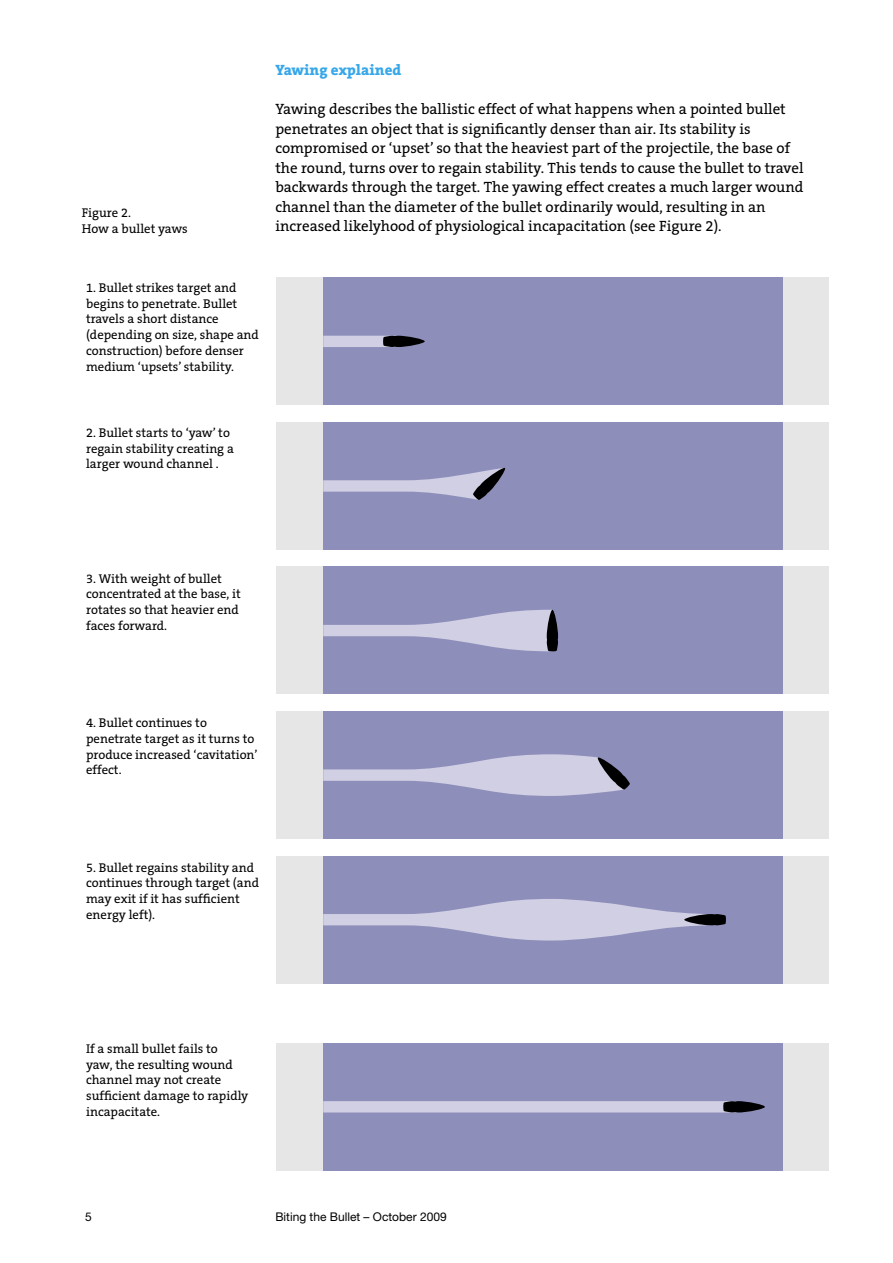
<style>
.page{position:relative;width:893px;height:1263px;background:#fff}
.page>*{position:absolute;margin:0;border:0;box-sizing:border-box;transform-origin:0 0}
._01_text{font:15px/19.5px "The Serif B5 Plain";color:#000}
._03_sub-heading_bold{font:800 15px "The Serif B8";color:#36a7e9}
._04_Caption_and_small_text{font:12.75px/15.8px "The Serif B5 Plain";color:#000}
.t1{font:12px "Helvetica Neue";color:#000}
</style>
<div class="page">
<div style="left:276px;top:277px;width:553px;height:128px;background:#e6e6e6"></div>
<div style="left:323px;top:277px;width:459px;height:128px;background:#8e8ebb"></div>
<div style="left:323px;top:336px;width:75px;height:11px;background:#d0cfe3"></div>
<svg style="left:383px;top:336px;width:42px;height:11px"></svg>
<div style="left:276px;top:1043px;width:553px;height:127px;background:#e6e6e6"></div>
<div style="left:323px;top:1043px;width:459px;height:127px;background:#8e8ebb"></div>
<div style="left:323px;top:1101px;width:415px;height:11px;background:#d0cfe3"></div>
<svg style="left:723px;top:1101px;width:42px;height:11px"></svg>
<div style="left:276px;top:422px;width:553px;height:128px;background:#e6e6e6"></div>
<div style="left:323px;top:422px;width:459px;height:128px;background:#8e8ebb"></div>
<svg style="left:323px;top:467px;width:183px;height:33px"></svg>
<div style="left:276px;top:567px;width:553px;height:127px;background:#e6e6e6"></div>
<div style="left:323px;top:567px;width:459px;height:127px;background:#8e8ebb"></div>
<svg style="left:323px;top:610px;width:235px;height:41px"></svg>
<div style="left:276px;top:711px;width:553px;height:128px;background:#e6e6e6"></div>
<div style="left:323px;top:711px;width:459px;height:128px;background:#8e8ebb"></div>
<svg style="left:323px;top:754px;width:307px;height:42px"></svg>
<div style="left:276px;top:856px;width:553px;height:127px;background:#e6e6e6"></div>
<div style="left:323px;top:856px;width:459px;height:127px;background:#8e8ebb"></div>
<svg style="left:323px;top:899px;width:403px;height:41px"></svg>
<p class="_04_Caption_and_small_text" style="left:82px;top:205px;width:107px">Figure 2.<br>How a bullet yaws</p>
<p class="_03_sub-heading_bold" style="left:275px;top:62px;width:128px">Yawing explained</p>
<p class="_01_text" style="left:275px;top:100px;width:530px">Yawing describes the ballistic effect of what happens when a pointed bullet penetrates an object that is significantly denser than air. Its stability is compromised or ‘upset’ so that the heaviest part of the projectile, the base of the round, turns over to regain stability. This tends to cause the bullet to travel backwards through the target. The yawing effect creates a much larger wound channel than the diameter of the bullet ordinarily would, resulting in an increased likelyhood of physiological incapacitation (see Figure 2).</p>
<p class="_04_Caption_and_small_text" style="left:86px;top:280px;width:174px">1. Bullet strikes target and begins to penetrate. Bullet travels a short distance (depending on size, shape and construction) before denser medium ‘upsets’ stability.</p>
<p class="_04_Caption_and_small_text" style="left:86px;top:425px;width:149px">2. Bullet starts to ‘yaw’ to regain stability creating a larger wound channel .</p>
<p class="_04_Caption_and_small_text" style="left:86px;top:571px;width:156px">3. With weight of bullet concentrated at the base, it rotates so that heavier end faces forward.</p>
<p class="_04_Caption_and_small_text" style="left:86px;top:715px;width:173px">4. Bullet continues to penetrate target as it turns to produce increased ‘cavitation’ effect.</p>
<p class="_04_Caption_and_small_text" style="left:86px;top:860px;width:174px">5. Bullet regains stability and continues through target (and may exit if it has sufficient energy left).</p>
<p class="_04_Caption_and_small_text" style="left:86px;top:1041px;width:164px">If a small bullet fails to<br>yaw, the resulting wound channel may not create sufficient damage to rapidly incapacitate.</p>
<p class="t1" style="left:85px;top:1210px;width:8px">5</p>
<p class="t1" style="left:275px;top:1210px;width:173px">Biting the Bullet – October 2009</p>
</div>
